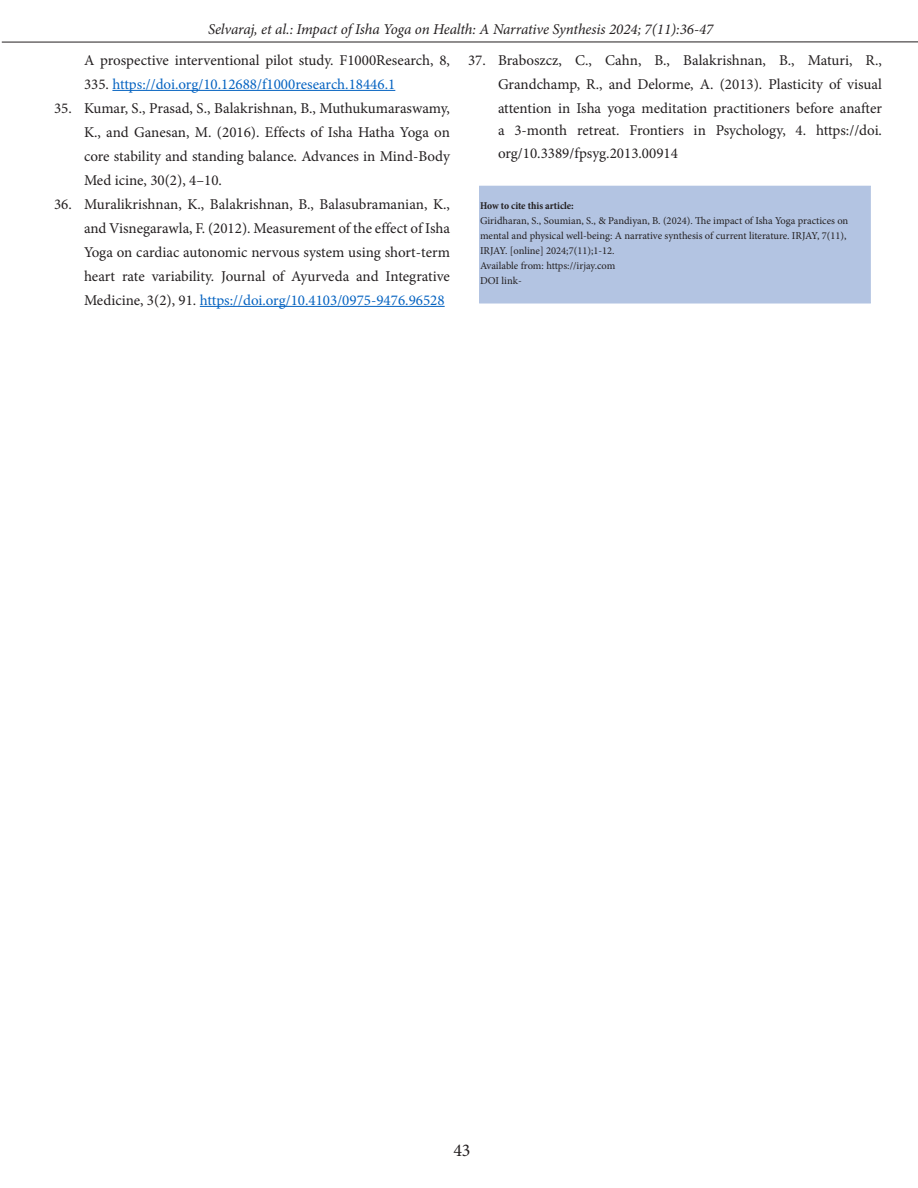
<style>
.page{position:relative;width:918px;height:1188px;background:#fff}
.page>*{position:absolute;margin:0;border:0;box-sizing:border-box;transform-origin:0 0}
.t1{font:18px "Minion Pro";color:#231f20}
.t2{font:15px/24px "Minion Pro";color:#231f20;text-align:justify}
.t3{font:italic 15px "Minion Pro";letter-spacing:-.01em;color:#231f20}
.how_to_citeeee{font:10.5px/15px "Minion Pro";color:#231f20}
.how_to_citeeee-2{font:700 condensed 10.5px "Minion Pro";color:#231f20}
.s1{color:#0563c1}
</style>
<div class="page">
<hr style="left:2px;top:42px;width:916px;height:1px;background:#231f20">
<div style="left:480px;top:186px;width:390px;height:117px;background:#b3c4e2"></div>
<div style="left:479px;top:186px;width:392px;height:117px;border:1px solid #b3c4e2"></div>
<hr style="left:112px;top:90px;width:283px;height:1px;background:#0563c1">
<hr style="left:200px;top:306px;width:245px;height:1px;background:#0563c1">
<p class="t3" style="left:208px;top:19px;width:507px">Selvaraj, et al.: Impact of Isha Yoga on Health: A Narrative Synthesis 2024; 7(11):36-47</p>
<p class="t2" style="left:84px;top:48px;width:367px">A prospective interventional pilot study. F1000Research, 8,<br>335. <span class="s1">https://doi.org/10.12688/f1000research.18446.1</span></p>
<p class="t2" style="left:84px;top:96px;width:367px;text-indent:-30px">35. Kumar, S., Prasad, S., Balakrishnan, B., Muthukumaraswamy, K., and Ganesan, M. (2016). Effects of Isha Hatha Yoga on core stability and standing balance. Advances in Mind-Body Med icine, 30(2), 4–10.</p>
<p class="t2" style="left:84px;top:192px;width:368px;text-indent:-30px">36. Muralikrishnan, K., Balakrishnan, B., Balasubramanian, K., and Visnegarawla, F. (2012). Measurement of the effect of Isha Yoga on cardiac autonomic nervous system using short-term heart rate variability. Journal of Ayurveda and Integrative Medicine, 3(2), 91. <span class="s1">https://doi.org/10.4103/0975-9476.96528</span></p>
<p class="t2" style="left:498px;top:48px;width:386px;text-indent:-30px">37. Braboszcz, C., Cahn, B., Balakrishnan, B., Maturi, R., Grandchamp, R., and Delorme, A. (2013). Plasticity of visual attention in Isha yoga meditation practitioners before anafter</p>
<p class="t2" style="left:498px;top:119px;width:386px;line-height:22.5px">a 3-month retreat. Frontiers in Psychology, 4. https://doi. org/10.3389/fpsyg.2013.00914</p>
<p class="how_to_citeeee-2" style="left:480px;top:199px;width:95px">How to cite this article:</p>
<p class="how_to_citeeee" style="left:480px;top:213px;width:370px">Giridharan, S., Soumian, S., &amp; Pandiyan, B. (2024). The impact of Isha Yoga practices on mental and physical well-being: A narrative synthesis of current literature. IRJAY, 7(11),<br>IRJAY. [online] 2024;7(11);1-12.</p>
<p class="how_to_citeeee" style="left:480px;top:258px;width:137px">Available from: https://irjay.com</p>
<p class="how_to_citeeee" style="left:480px;top:273px;width:43px">DOI link-</p>
<p class="t1" style="left:454px;top:1138px;width:18px">43</p>
</div>
